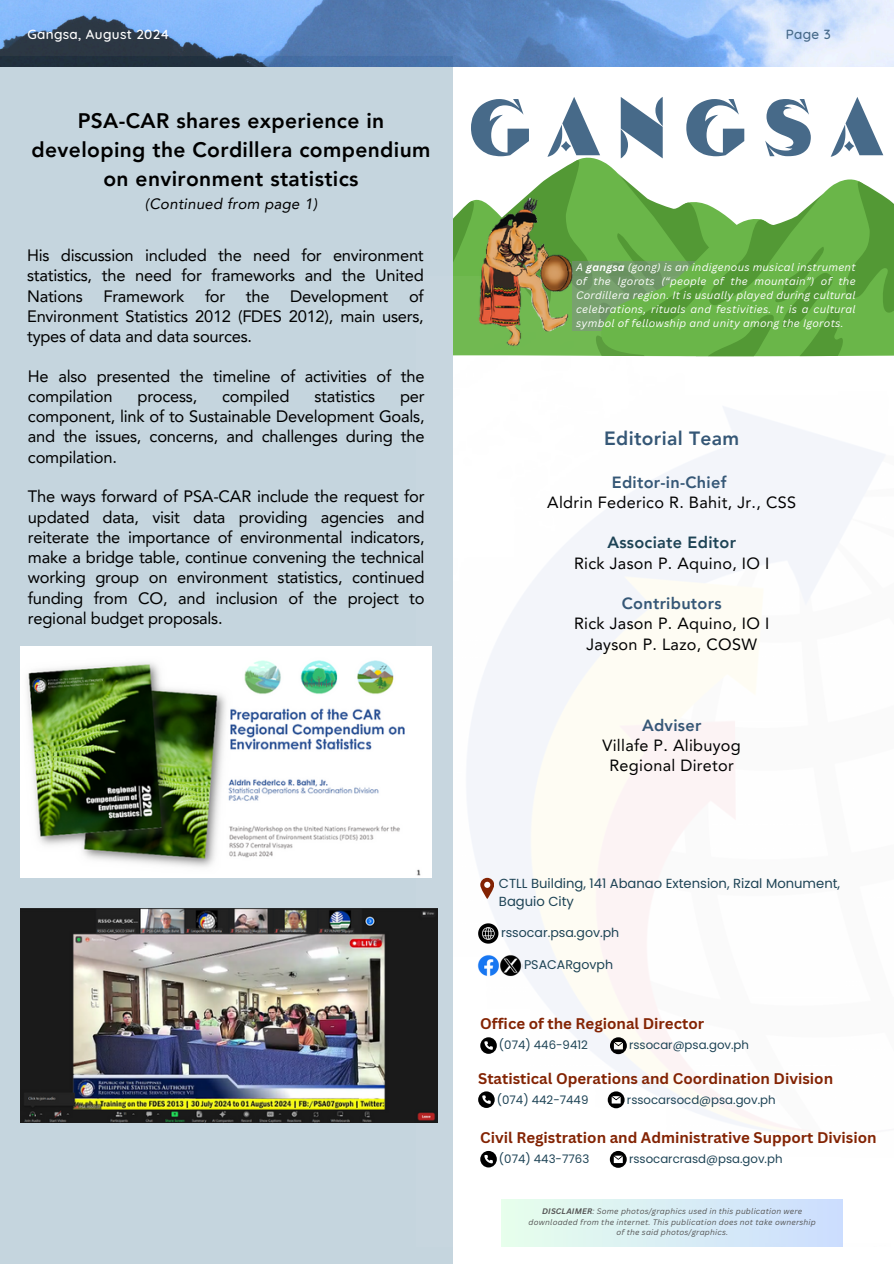
<style>
.page{position:relative;width:894px;height:1264px;background:#fff}
.page>*{position:absolute;margin:0;border:0;box-sizing:border-box;transform-origin:0 0}
.t1{font:78.9px "Serpand Molot";letter-spacing:.225em;color:#476a89}
.t2{font:800 21px/29.2px "Avenir LT Pro";letter-spacing:.02em;color:#000;text-align:center}
.t3{font:800 19.2px "Avenir LT Pro";letter-spacing:.02em;color:#355776}
.t4{font:16.5px/20.2px "Avenir LT Pro";letter-spacing:-.015em;color:#000;text-align:justify}
.t5{font:16.2px/20.2px "Avenir LT Pro";letter-spacing:.02em;color:#000;text-align:center}
.t6{font:700 15px "Canva Sans";color:#832303}
.t7{font:italic 15px "Avenir LT Pro";letter-spacing:.02em;color:#000}
.t8{font:500 13.5px "Quicksand";letter-spacing:.025em;color:#fff}
.t9{font:500 13.5px "Quicksand";color:#476a89}
.t10{font:13.2px/18.3px "Poppins";color:#1d4355}
.t11{font:12.6px "Poppins";color:#1d4355}
.t12{font:11.7px "Poppins";color:#1d4355}
.t13{font:italic 10.5px/14px "Canva Sans";letter-spacing:.025em;color:#fff;text-align:justify}
.t14{font:italic 7.8px/10.4px "Canva Sans";letter-spacing:.025em;color:#545454;text-align:center}
.s1{font-weight:700}
.s2{font-weight:800;color:#355776}
.s3{font-weight:800;color:#1d4355}
</style>
<div class="page">
<svg style="left:452px;top:157px;width:171px;height:119px"></svg>
<div style="left:0;top:56px;width:452px;height:1207px;background:#c5d5de"></div>
<img style="left:0;top:0;width:893px;height:67px">
<img style="left:416px;top:276px;width:469px;height:970px">
<div style="left:501px;top:1199px;width:341px;height:47px;background:linear-gradient(to right,#e7ffec,#ccddfe)"></div>
<svg style="left:480px;top:1037px;width:16px;height:16px"></svg>
<svg style="left:480px;top:877px;width:13px;height:21px"></svg>
<svg style="left:478px;top:923px;width:20px;height:20px"></svg>
<svg style="left:609px;top:1037px;width:17px;height:17px"></svg>
<img style="left:476px;top:951px;width:46px;height:27px">
<img style="left:460px;top:184px;width:128px;height:177px">
<div style="left:572px;top:262px;width:285px;height:69px;background:linear-gradient(to bottom,#6b9363,#7da773)"></div>
<svg style="left:480px;top:1150px;width:16px;height:17px"></svg>
<svg style="left:609px;top:1150px;width:17px;height:17px"></svg>
<svg style="left:478px;top:1091px;width:16px;height:16px"></svg>
<svg style="left:607px;top:1091px;width:17px;height:17px"></svg>
<svg style="left:596px;top:178px;width:39px;height:179px;background:#6dad53"></svg>
<svg style="left:635px;top:179px;width:258px;height:178px;background:#79b75e"></svg>
<img style="left:21px;top:908px;width:416px;height:214px">
<img style="left:21px;top:646px;width:410px;height:231px">
<p class="t8" style="left:27px;top:25px;width:143px">Gangsa, August 2024</p>
<p class="t9" style="left:785px;top:25px;width:47px">Page 3</p>
<p class="t2" style="left:32px;top:108px;width:400px">PSA-CAR shares experience in developing the Cordillera compendium on environment statistics</p>
<p class="t7" style="left:145px;top:197px;width:174px">(Continued from page 1)</p>
<h4 class="t4" style="left:27px;top:247px;width:398px">His discussion included the need for environment statistics, the need for frameworks and the United Nations</h4>
<h4 class="t4" style="left:27px;top:287px;width:398px;text-indent:382px">of Environment Statistics 2012 (FDES 2012), main users, types of data and data sources.</h4>
<h4 class="t4" style="left:103px;top:287px;width:82px">Framework</h4>
<h4 class="t4" style="left:205px;top:287px;width:22px">for</h4>
<h4 class="t4" style="left:246px;top:287px;width:25px">the</h4>
<h4 class="t4" style="left:290px;top:287px;width:100px">Development</h4>
<p class="t4" style="left:28px;top:367px;width:398px">He also presented the timeline of activities of the compilation</p>
<p class="t4" style="left:137px;top:387px;width:61px">process,</p>
<p class="t4" style="left:222px;top:387px;width:69px">compiled</p>
<p class="t4" style="left:314px;top:387px;width:62px">statistics</p>
<p class="t4" style="left:28px;top:387px;width:398px;text-indent:372px">per component, link of to Sustainable Development Goals, and the issues, concerns, and challenges during the compilation.</p>
<p class="t4" style="left:28px;top:488px;width:398px">The ways forward of PSA-CAR include the request for updated data, visit data providing agencies and reiterate the importance of environmental indicators, make a bridge table, continue convening the technical working group on environment statistics, continued funding from CO, and inclusion of the project to regional budget proposals.</p>
<p class="t1" style="left:468px;top:79px;width:415px">GANGSA</p>
<p class="t13" style="left:576px;top:260px;width:281px">A <span class="s1">gangsa</span> (gong) is an indigenous musical instrument of the Igorots (“people of the mountain”) of the Cordillera region. It is usually played during cultural celebrations, rituals and festivities. It is a cultural symbol of fellowship and unity among the Igorots.</p>
<p class="t3" style="left:604px;top:430px;width:136px">Editorial Team</p>
<p class="t5" style="left:547px;top:473px;width:250px"><span class="s2">Editor-in-Chief<br></span>Aldrin Federico R. Bahit, Jr., CSS</p>
<h2 class="t5" style="left:574px;top:534px;width:197px"><span class="s3">Associate Editor<br></span>Rick Jason P. Aquino, IO I</h2>
<h5 class="t5" style="left:574px;top:595px;width:197px"><span class="s2">Contributors<br></span>Rick Jason P. Aquino, IO I<br>Jayson P. Lazo, COSW</h5>
<h5 class="t5" style="left:602px;top:716px;width:140px"><span class="s2">Adviser<br></span>Villafe P. Alibuyog<br>Regional Diretor</h5>
<p class="t10" style="left:499px;top:874px;width:342px">CTLL Building, 141 Abanao Extension, Rizal Monument,<br>Baguio City</p>
<p class="t11" style="left:501px;top:923px;width:120px">rssocar.psa.gov.ph</p>
<p class="t11" style="left:524px;top:955px;width:91px">PSACARgovph</p>
<h5 class="t6" style="left:480px;top:1013px;width:225px">Office of the Regional Director</h5>
<h5 class="t12" style="left:499px;top:1037px;width:90px">(074) 446-9412</h5>
<p class="t12" style="left:629px;top:1036px;width:121px">rssocar@psa.gov.ph</p>
<p class="t6" style="left:478px;top:1067px;width:356px">Statistical Operations and Coordination Division</p>
<p class="t12" style="left:496px;top:1091px;width:93px">(074) 442-7449</p>
<h1 class="t12" style="left:626px;top:1091px;width:150px">rssocarsocd@psa.gov.ph</h1>
<h5 class="t6" style="left:480px;top:1127px;width:398px">Civil Registration and Administrative Support Division</h5>
<h5 class="t12" style="left:499px;top:1150px;width:92px">(074) 443-7763</h5>
<h5 class="t12" style="left:629px;top:1150px;width:155px">rssocarcrasd@psa.gov.ph</h5>
<p class="t14" style="left:528px;top:1206px;width:289px"><span class="s1">DISCLAIMER</span>: Some photos/graphics used in this publication were downloaded from the internet. This publication does not take ownership of the said photos/graphics.</p>
</div>
